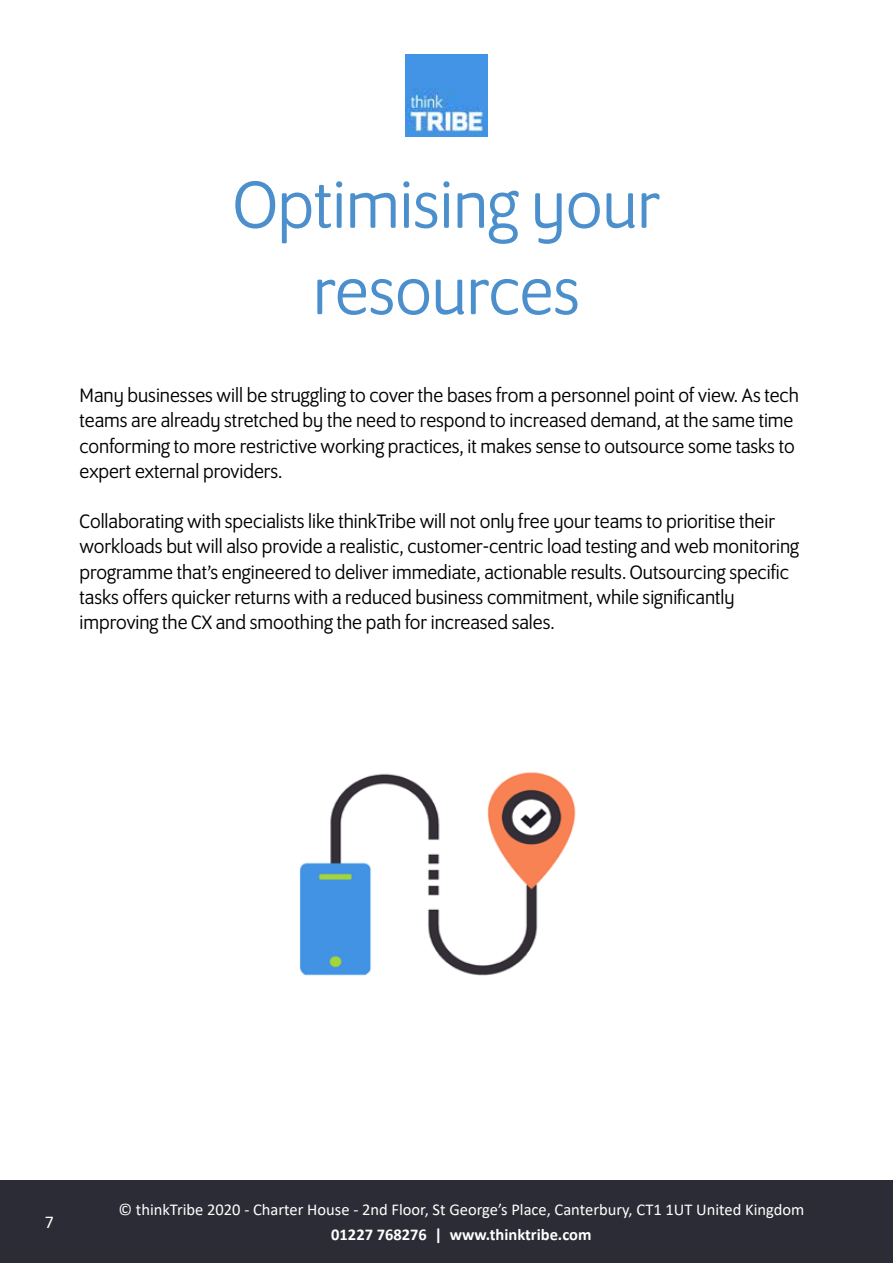
<style>
.page{position:relative;width:893px;height:1263px;background:#fff}
.page>*{position:absolute;margin:0;border:0;box-sizing:border-box;transform-origin:0 0}
.t1{font:72px/86.4px "Program OT";color:#4b8fcc;text-align:center}
.t2{font:21px/25.2px "Program OT";color:#000}
.t3{font:18px "Calibri";color:#fff}
.t4{font:16.5px "Calibri";color:#fff}
.t5{font:700 16.5px "Calibri";color:#fff}
</style>
<div class="page">
<div style="left:0;top:1180px;width:893px;height:83px;background:#2c2c36"></div>
<img style="left:405px;top:54px;width:83px;height:82px">
<img style="left:299px;top:772px;width:277px;height:204px">
<h1 class="t1" style="left:233px;top:161px;width:428px">Optimising your resources</h1>
<p class="t2" style="left:80px;top:383px;width:721px">Many businesses will be struggling to cover the bases from a personnel point of view. As tech teams are already stretched by the need to respond to increased demand, at the same time conforming to more restrictive working practices, it makes sense to outsource some tasks to expert external providers.</p>
<p class="t2" style="left:80px;top:509px;width:721px">Collaborating with specialists like thinkTribe will not only free your teams to prioritise their workloads but will also provide a realistic, customer-centric load testing and web monitoring programme that’s engineered to deliver immediate, actionable results. Outsourcing specific tasks offers quicker returns with a reduced business commitment, while significantly improving the CX and smoothing the path for increased sales.</p>
<p class="t3" style="left:45px;top:1210px;width:11px">7</p>
<p class="t4" style="left:118px;top:1198px;width:687px">© thinkTribe 2020 - Charter House - 2nd Floor, St George’s Place, Canterbury, CT1 1UT United Kingdom</p>
<p class="t5" style="left:331px;top:1222px;width:262px">01227 768276 | www.thinktribe.com</p>
</div>
